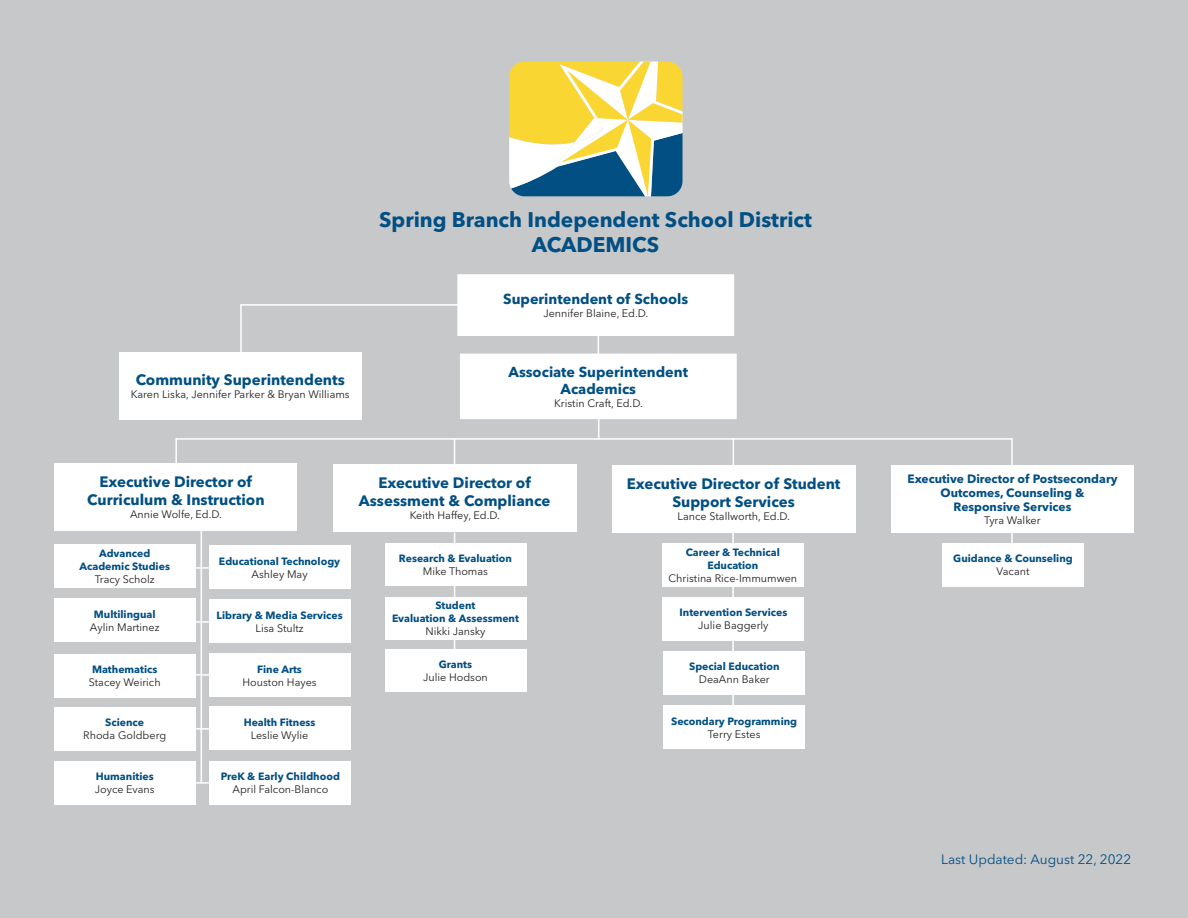
<style>
.page{position:relative;width:1188px;height:918px;background:#c7c8ca}
.page>*{position:absolute;margin:0;border:0;box-sizing:border-box;transform-origin:0 0}
.t1{font:700 21px "Avenir Next LT Pro";color:#014f83}
.t2{font:700 15px/18px "Avenir Next LT Pro";color:#014f83;text-align:center}
.t3{font:700 14.4px/17.2px "Avenir Next LT Pro";color:#014f83;text-align:center}
.t4{font:13.5px "Avenir Next LT Pro";color:#014f83}
.t5{font:700 12px/14.4px "Avenir Next LT Pro";color:#014f83;text-align:center}
.t6{font:10.8px "Avenir Next LT Pro";color:#231f20}
.t7{font:700 10.5px "Avenir Next LT Pro";color:#014f83}
</style>
<div class="page">
<hr style="left:733px;top:438px;width:1px;height:60px;background:#fff">
<div style="left:458px;top:275px;width:275px;height:60px;background:#fff"></div>
<div style="left:457px;top:274px;width:277px;height:62px;border:2px solid #fff"></div>
<svg style="left:509px;top:62px;width:174px;height:134px;background:#c2c280"></svg>
<hr style="left:598px;top:329px;width:1px;height:31px;background:#fff">
<hr style="left:176px;top:438px;width:836px;height:2px;background:#fff">
<hr style="left:454px;top:439px;width:1px;height:60px;background:#fff">
<hr style="left:1011px;top:438px;width:2px;height:111px;background:#fff">
<hr style="left:201px;top:529px;width:1px;height:255px;background:#fff">
<svg style="left:598px;top:419px;width:1px;height:19px"></svg>
<hr style="left:175px;top:438px;width:2px;height:42px;background:#fff">
<hr style="left:454px;top:533px;width:1px;height:124px;background:#fff">
<hr style="left:732px;top:527px;width:2px;height:197px;background:#fff">
<div style="left:461px;top:354px;width:275px;height:64px;background:#fff"></div>
<div style="left:460px;top:354px;width:277px;height:65px;border:2px solid #fff"></div>
<div style="left:54px;top:545px;width:141px;height:43px;background:#fff"></div>
<div style="left:54px;top:464px;width:243px;height:67px;background:#fff"></div>
<div style="left:54px;top:599px;width:141px;height:43px;background:#fff"></div>
<div style="left:663px;top:597px;width:141px;height:44px;background:#fff"></div>
<div style="left:54px;top:654px;width:141px;height:43px;background:#fff"></div>
<div style="left:54px;top:707px;width:141px;height:43px;background:#fff"></div>
<div style="left:54px;top:761px;width:141px;height:43px;background:#fff"></div>
<div style="left:209px;top:546px;width:141px;height:43px;background:#fff"></div>
<div style="left:209px;top:600px;width:141px;height:43px;background:#fff"></div>
<div style="left:209px;top:654px;width:141px;height:43px;background:#fff"></div>
<div style="left:209px;top:707px;width:141px;height:43px;background:#fff"></div>
<hr style="left:191px;top:567px;width:41px;height:2px;background:#fff">
<hr style="left:190px;top:621px;width:41px;height:2px;background:#fff">
<hr style="left:189px;top:674px;width:43px;height:2px;background:#fff">
<hr style="left:192px;top:728px;width:39px;height:2px;background:#fff">
<hr style="left:190px;top:782px;width:39px;height:2px;background:#fff">
<div style="left:385px;top:543px;width:141px;height:43px;background:#fff"></div>
<div style="left:662px;top:543px;width:142px;height:44px;background:#fff"></div>
<div style="left:210px;top:761px;width:141px;height:43px;background:#fff"></div>
<div style="left:664px;top:651px;width:141px;height:44px;background:#fff"></div>
<div style="left:333px;top:464px;width:243px;height:67px;background:#fff"></div>
<div style="left:385px;top:597px;width:141px;height:42px;background:#fff"></div>
<div style="left:385px;top:649px;width:141px;height:43px;background:#fff"></div>
<div style="left:612px;top:465px;width:243px;height:67px;background:#fff"></div>
<div style="left:119px;top:352px;width:243px;height:67px;background:#fff"></div>
<hr style="left:240px;top:304px;width:229px;height:2px;background:#fff">
<hr style="left:240px;top:305px;width:2px;height:49px;background:#fff">
<div style="left:663px;top:706px;width:142px;height:43px;background:#fff"></div>
<div style="left:942px;top:543px;width:142px;height:43px;background:#fff"></div>
<div style="left:891px;top:465px;width:243px;height:68px;background:#fff"></div>
<p class="t1" style="left:379px;top:207px;width:434px">Spring Branch Independent School District</p>
<p class="t1" style="left:532px;top:232px;width:129px">ACADEMICS</p>
<p class="t3" style="left:503px;top:290px;width:187px">Superintendent of Schools</p>
<p class="t6" style="left:543px;top:307px;width:106px">Jennifer Blaine, Ed.D.</p>
<p class="t2" style="left:136px;top:371px;width:211px">Community Superintendents</p>
<p class="t6" style="left:131px;top:388px;width:220px">Karen Liska, Jennifer Parker &amp; Bryan Williams</p>
<p class="t3" style="left:509px;top:363px;width:181px">Associate Superintendent<br>Academics</p>
<p class="t6" style="left:554px;top:397px;width:90px">Kristin Craft, Ed.D.</p>
<p class="t2" style="left:99px;top:473px;width:154px">Executive Director of</p>
<p class="t2" style="left:87px;top:491px;width:179px">Curriculum &amp; Instruction</p>
<p class="t6" style="left:130px;top:508px;width:94px">Annie Wolfe, Ed.D.</p>
<p class="t2" style="left:378px;top:473px;width:154px">Executive Director of</p>
<p class="t2" style="left:359px;top:491px;width:193px">Assessment &amp; Compliance</p>
<p class="t6" style="left:410px;top:508px;width:92px">Keith Haffey, Ed.D.</p>
<p class="t2" style="left:627px;top:474px;width:215px">Executive Director of Student<br>Support Services</p>
<p class="t6" style="left:678px;top:509px;width:114px">Lance Stallworth, Ed.D.</p>
<p class="t5" style="left:907px;top:471px;width:212px">Executive Director of Postsecondary<br>Outcomes, Counseling &amp;<br>Responsive Services</p>
<p class="t6" style="left:984px;top:514px;width:58px">Tyra Walker</p>
<p class="t7" style="left:99px;top:547px;width:53px">Advanced</p>
<p class="t7" style="left:79px;top:560px;width:92px">Academic Studies</p>
<p class="t6" style="left:95px;top:573px;width:61px">Tracy Scholz</p>
<p class="t7" style="left:94px;top:608px;width:63px">Multilingual</p>
<p class="t6" style="left:90px;top:620px;width:71px">Aylin Martinez</p>
<p class="t7" style="left:92px;top:663px;width:67px">Mathematics</p>
<p class="t6" style="left:89px;top:676px;width:73px">Stacey Weirich</p>
<p class="t7" style="left:105px;top:716px;width:40px">Science</p>
<p class="t6" style="left:83px;top:729px;width:84px">Rhoda Goldberg</p>
<p class="t7" style="left:96px;top:770px;width:59px">Humanities</p>
<p class="t6" style="left:95px;top:783px;width:61px">Joyce Evans</p>
<p class="t7" style="left:219px;top:555px;width:123px">Educational Technology</p>
<p class="t6" style="left:252px;top:567px;width:58px">Ashley May</p>
<p class="t7" style="left:217px;top:609px;width:128px">Library &amp; Media Services</p>
<p class="t6" style="left:256px;top:621px;width:50px">Lisa Stultz</p>
<p class="t7" style="left:257px;top:663px;width:46px">Fine Arts</p>
<p class="t6" style="left:243px;top:675px;width:76px">Houston Hayes</p>
<p class="t7" style="left:244px;top:716px;width:73px">Health Fitness</p>
<p class="t6" style="left:251px;top:728px;width:59px">Leslie Wylie</p>
<p class="t7" style="left:221px;top:770px;width:121px">PreK &amp; Early Childhood</p>
<p class="t6" style="left:232px;top:783px;width:97px">April Falcon-Blanco</p>
<p class="t7" style="left:399px;top:552px;width:115px">Research &amp; Evaluation</p>
<p class="t6" style="left:423px;top:565px;width:67px">Mike Thomas</p>
<p class="t7" style="left:435px;top:599px;width:42px">Student</p>
<p class="t7" style="left:392px;top:612px;width:129px">Evaluation &amp; Assessment</p>
<p class="t6" style="left:426px;top:625px;width:61px">Nikki Jansky</p>
<p class="t7" style="left:439px;top:658px;width:35px">Grants</p>
<p class="t6" style="left:423px;top:671px;width:66px">Julie Hodson</p>
<p class="t7" style="left:686px;top:546px;width:95px">Career &amp; Technical</p>
<p class="t7" style="left:707px;top:559px;width:52px">Education</p>
<p class="t6" style="left:668px;top:571px;width:130px">Christina Rice-Immumwen</p>
<p class="t7" style="left:680px;top:606px;width:109px">Intervention Services</p>
<p class="t6" style="left:698px;top:619px;width:72px">Julie Baggerly</p>
<p class="t7" style="left:689px;top:660px;width:92px">Special Education</p>
<p class="t6" style="left:699px;top:673px;width:72px">DeaAnn Baker</p>
<p class="t7" style="left:671px;top:715px;width:128px">Secondary Programming</p>
<p class="t6" style="left:708px;top:728px;width:54px">Terry Estes</p>
<p class="t7" style="left:953px;top:552px;width:121px">Guidance &amp; Counseling</p>
<p class="t6" style="left:997px;top:565px;width:34px">Vacant</p>
<p class="t4" style="left:941px;top:851px;width:192px">Last Updated: August 22, 2022</p>
</div>
